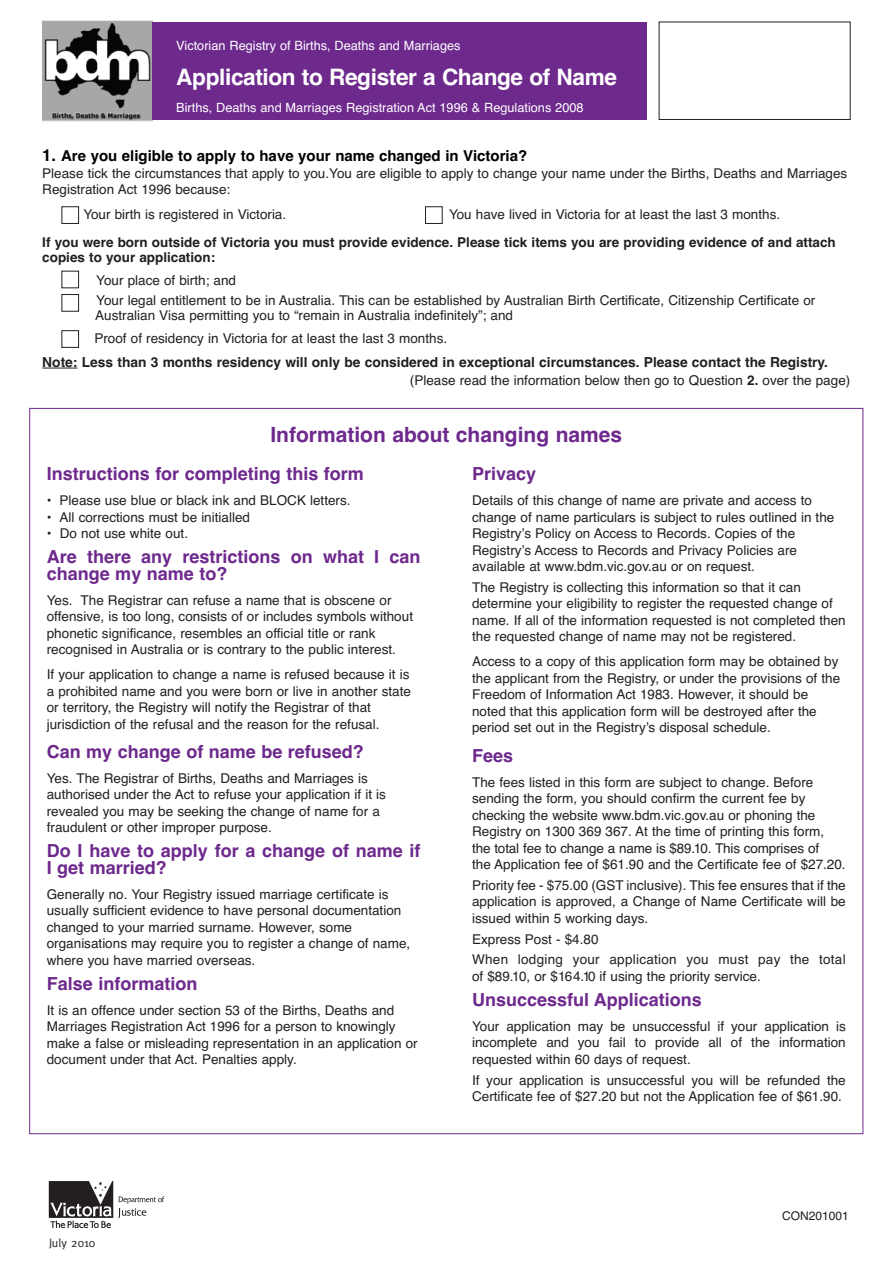
<style>
.page{position:relative;width:893px;height:1263px;background:#fff}
.page>*{position:absolute;margin:0;border:0;box-sizing:border-box;transform-origin:0 0}
.t1{font:700 22.65px "Helvetica";letter-spacing:-.015em;color:#fff}
.t2{font:700 21px "Helvetica";color:#6e298d}
.t3{font:700 18px/16.5px "Helvetica";color:#6e298d}
.t4{font:700 15px "Helvetica";color:#000}
.t5{font:700 13.8px "Helvetica";color:#231f20}
.t6{font:13.5px/16.5px "Helvetica";color:#231f20}
.t7{font:700 13.5px/15px "Helvetica";color:#231f20}
.t8{font:13.5px/20.7px "Helvetica";letter-spacing:.02em;color:#231f20}
.t9{font:12.75px "Helvetica";color:#fff}
.t10{font:12px "Helvetica";color:#231f20}
.t11{font:12px "Meta";color:#231f20}
.s1{font-size:16.5px}
.s2{font-weight:700}
</style>
<div class="page">
<div style="left:659px;top:22px;width:191px;height:98px;border:1px solid #231f20"></div>
<hr style="left:42px;top:368px;width:36px;height:1px;background:#231f20">
<svg style="left:62px;top:206px;width:380px;height:142px"></svg>
<img style="left:42px;top:21px;width:110px;height:100px">
<div style="left:152px;top:22px;width:494px;height:98px;background:#6e298d"></div>
<svg style="left:49px;top:1181px;width:116px;height:47px"></svg>
<p class="t9" style="left:176px;top:40px;width:286px">Victorian Registry of Births, Deaths and Marriages</p>
<h1 class="t1" style="left:176px;top:69px;width:442px">Application to Register a Change of Name</h1>
<p class="t9" style="left:176px;top:103px;width:409px">Births, Deaths and Marriages Registration Act 1996 &amp; Regulations 2008</p>
<p class="t4" style="left:42px;top:150px;width:486px"><span class="s1">1.</span> Are you eligible to apply to have your name changed in Victoria?</p>
<p class="t6" style="left:42px;top:167px;width:806px">Please tick the circumstances that apply to you.You are eligible to apply to change your name under the Births, Deaths and Marriages<br>Registration Act 1996 because:</p>
<p class="t6" style="left:83px;top:208px;width:204px">Your birth is registered in Victoria.</p>
<p class="t6" style="left:449px;top:208px;width:333px">You have lived in Victoria for at least the last 3 months.</p>
<p class="t7" style="left:42px;top:236px;width:795px">If you were born outside of Victoria you must provide evidence. Please tick items you are providing evidence of and attach copies to your application:</p>
<p class="t6" style="left:96px;top:271px;width:720px;line-height:20px">Your place of birth; and<br>Your legal entitlement to be in Australia. This can be established by Australian Birth Certificate, Citizenship Certificate or</p>
<p class="t6" style="left:94px;top:304px;width:420px;line-height:23.7px">Australian Visa permitting you to “remain in Australia indefinitely”; and<br>Proof of residency in Victoria for at least the last 3 months.</p>
<p class="t5" style="left:42px;top:357px;width:787px">Note: Less than 3 months residency will only be considered in exceptional circumstances. Please contact the Registry.</p>
<p class="t6" style="left:410px;top:373px;width:442px">(Please read the information below then go to Question <span class="s2">2.</span> over the page)</p>
<h2 class="t2" style="left:270px;top:427px;width:353px">Information about changing names</h2>
<h3 class="t3" style="left:47px;top:467px;width:318px">Instructions for completing this form</h3>
<p class="t6" style="left:47px;top:493px;width:305px">• Please use blue or black ink and BLOCK letters.</p>
<p class="t6" style="left:47px;top:510px;width:205px">• All corrections must be initialled</p>
<p class="t6" style="left:47px;top:526px;width:143px">• Do not use white out.</p>
<h3 class="t3" style="left:47px;top:550px;width:375px">Are there any restrictions on what I can change my name to?</h3>
<p class="t6" style="left:47px;top:593px;width:368px">Yes. The Registrar can refuse a name that is obscene or offensive, is too long, consists of or includes symbols without phonetic significance, resembles an official title or rank recognised in Australia or is contrary to the public interest.</p>
<p class="t6" style="left:47px;top:667px;width:366px">If your application to change a name is refused because it is a prohibited name and you were born or live in another state or territory, the Registry will notify the Registrar of that jurisdiction of the refusal and the reason for the refusal.</p>
<h3 class="t3" style="left:47px;top:745px;width:318px">Can my change of name be refused?</h3>
<p class="t6" style="left:47px;top:771px;width:341px">Yes. The Registrar of Births, Deaths and Marriages is authorised under the Act to refuse your application if it is revealed you may be seeking the change of name for a fraudulent or other improper purpose.</p>
<h3 class="t3" style="left:47px;top:844px;width:375px">Do I have to apply for a change of name if<br>I get married?</h3>
<p class="t6" style="left:47px;top:887px;width:365px">Generally no. Your Registry issued marriage certificate is usually sufficient evidence to have personal documentation changed to your married surname. However, some organisations may require you to register a change of name, where you have married overseas.</p>
<h3 class="t3" style="left:47px;top:977px;width:152px">False information</h3>
<p class="t6" style="left:47px;top:1003px;width:372px">It is an offence under section 53 of the Births, Deaths and Marriages Registration Act 1996 for a person to knowingly make a false or misleading representation in an application or document under that Act. Penalties apply.</p>
<p class="t11" style="left:49px;top:1238px;width:48px">July 2010</p>
<h3 class="t3" style="left:472px;top:467px;width:66px">Privacy</h3>
<p class="t6" style="left:472px;top:493px;width:364px">Details of this change of name are private and access to change of name particulars is subject to rules outlined in the Registry’s Policy on Access to Records. Copies of the Registry’s Access to Records and Privacy Policies are available at www.bdm.vic.gov.au or on request.</p>
<p class="t6" style="left:472px;top:580px;width:375px">The Registry is collecting this information so that it can determine your eligibility to register the requested change of name. If all of the information requested is not completed then the requested change of name may not be registered.</p>
<p class="t6" style="left:472px;top:655px;width:370px">Access to a copy of this application form may be obtained by the applicant from the Registry, or under the provisions of the Freedom of Information Act 1983. However, it should be noted that this application form will be destroyed after the period set out in the Registry’s disposal schedule.</p>
<h3 class="t3" style="left:472px;top:749px;width:43px">Fees</h3>
<p class="t6" style="left:472px;top:775px;width:375px">The fees listed in this form are subject to change. Before sending the form, you should confirm the current fee by checking the website www.bdm.vic.gov.au or phoning the Registry on 1300 369 367. At the time of printing this form, the total fee to change a name is $89.10. This comprises of<br>the Application fee of $61.90 and the Certificate fee of $27.20.</p>
<p class="t6" style="left:472px;top:878px;width:375px;text-align:justify">Priority fee - $75.00 (GST inclusive). This fee ensures that if the application is approved, a Change of Name Certificate will be issued within 5 working days.</p>
<p class="t8" style="left:472px;top:930px;width:375px">Express Post - $4.80<br>When lodging your application you must pay the total</p>
<p class="t6" style="left:472px;top:969px;width:290px">of $89.10, or $164.10 if using the priority service.</p>
<h3 class="t3" style="left:472px;top:993px;width:231px">Unsuccessful Applications</h3>
<p class="t6" style="left:472px;top:1019px;width:375px;text-align:justify">Your application may be unsuccessful if your application is incomplete and you fail to provide all of the information requested within 60 days of request.</p>
<p class="t6" style="left:472px;top:1073px;width:375px">If your application is unsuccessful you will be refunded the<br>Certificate fee of $27.20 but not the Application fee of $61.90.</p>
<p class="t10" style="left:782px;top:1212px;width:68px">CON201001</p>
</div>
